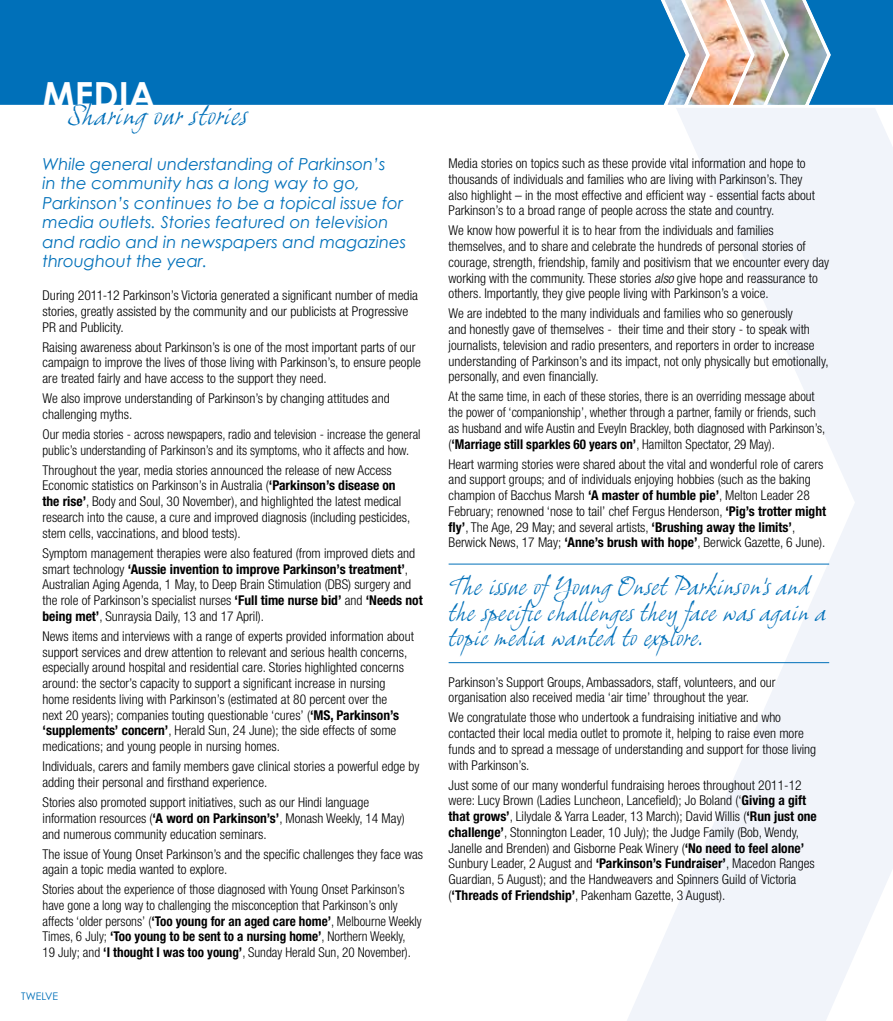
<style>
.page{position:relative;width:893px;height:1021px;background:#fff}
.page>*{position:absolute;margin:0;border:0;box-sizing:border-box;transform-origin:0 0}
.t1{font:700 36px "Century Gothic";color:#fff}
.t2{font:italic 27px "Grimshaw Hand ITC";color:#0070b9}
.t3{font:italic 24px/25.5px "Grimshaw Hand ITC";letter-spacing:-.01em;color:#0070b9}
.t4{font:italic 16.5px/19.5px "Century Gothic";color:#0070b9}
.t5{font:300 condensed 13.5px/15.8px "Helvetica Neue LT";color:#000}
.t6{font:300 condensed 13.5px/15.8px "Helvetica Neue LT";color:#000;scale:.96 1}
.t7{font:10.5px "Century Gothic";color:#0070b9}
.s1{font-weight:700}
.s2{font-style:italic}
</style>
<div class="page">
<svg style="left:627px;top:110px;width:266px;height:910px;fill:#f1f4fa"></svg>
<div style="left:0;top:0;width:639px;height:105px;background:#0070b9"></div>
<img style="left:639px;top:0;width:254px;height:110px">
<hr style="left:449px;top:563px;width:380px;height:1px;background:#0070b9">
<hr style="left:449px;top:662px;width:380px;height:1px;background:#0070b9">
<h1 class="t1" style="left:43px;top:72px;width:115px">MEDIA</h1>
<h2 class="t2" style="left:68px;top:99px;width:181px">Sharing our stories</h2>
<p class="t4" style="left:43px;top:154px;width:365px">While general understanding of Parkinson’s<br>in the community has a long way to go, Parkinson’s continues to be a topical issue for media outlets. Stories featured on television and radio and in newspapers and magazines throughout the year.</p>
<p class="t5" style="left:43px;top:287px;width:377px">During 2011‑12 Parkinson’s Victoria generated a significant number of media stories, greatly assisted by the community and our publicists at Progressive<br>PR and Publicity.</p>
<p class="t5" style="left:43px;top:339px;width:380px">Raising awareness about Parkinson’s is one of the most important parts of our campaign to improve the lives of those living with Parkinson’s, to ensure people are treated fairly and have access to the support they need.</p>
<p class="t5" style="left:43px;top:390px;width:349px">We also improve understanding of Parkinson’s by changing attitudes and challenging myths.</p>
<p class="t6" style="left:43px;top:426px;width:395px">Our media stories - across newspapers, radio and television - increase the general public’s understanding of Parkinson’s and its symptoms, who it affects and how.</p>
<p class="t5" style="left:43px;top:462px;width:369px">Throughout the year, media stories announced the release of new Access Economic statistics on Parkinson’s in Australia (<span class="s1">‘Parkinson’s disease on the rise’</span>, Body and Soul, 30 November), and highlighted the latest medical research into the cause, a cure and improved diagnosis (including pesticides, stem cells, vaccinations, and blood tests).</p>
<p class="t5" style="left:43px;top:545px;width:382px">Symptom management therapies were also featured (from improved diets and smart technology <span class="s1">‘Aussie invention to improve Parkinson’s treatment’</span>, Australian Aging Agenda, 1 May, to Deep Brain Stimulation (DBS) surgery and the role of Parkinson’s specialist nurses <span class="s1">‘Full time nurse bid’</span> and <span class="s1">‘Needs not being met’</span>, Sunraysia Daily, 13 and 17 April).</p>
<p class="t5" style="left:43px;top:628px;width:373px">News items and interviews with a range of experts provided information about support services and drew attention to relevant and serious health concerns, especially around hospital and residential care. Stories highlighted concerns around: the sector’s capacity to support a significant increase in nursing home residents living with Parkinson’s (estimated at 80 percent over the<br>next 20 years); companies touting questionable ‘cures’ (<span class="s1">‘MS, Parkinson’s ‘supplements’ concern’</span>, Herald Sun, 24 June); the side effects of some medications; and young people in nursing homes.</p>
<p class="t5" style="left:43px;top:758px;width:379px">Individuals, carers and family members gave clinical stories a powerful edge by adding their personal and firsthand experience.</p>
<p class="t5" style="left:43px;top:794px;width:364px">Stories also promoted support initiatives, such as our Hindi language information resources (<span class="s1">‘A word on Parkinson’s’</span>, Monash Weekly, 14 May) and numerous community education seminars.</p>
<p class="t5" style="left:43px;top:845px;width:382px">The issue of Young Onset Parkinson’s and the specific challenges they face was again a topic media wanted to explore.</p>
<p class="t5" style="left:43px;top:881px;width:381px">Stories about the experience of those diagnosed with Young Onset Parkinson’s have gone a long way to challenging the misconception that Parkinson’s only affects ‘older persons’ (<span class="s1">‘Too young for an aged care home’</span>, Melbourne Weekly Times, 6 July; <span class="s1">‘Too young to be sent to a nursing home’</span>, Northern Weekly,<br>19 July; and <span class="s1">‘I thought I was too young’</span>, Sunday Herald Sun, 20 November).</p>
<p class="t7" style="left:21px;top:989px;width:21px">TWELVE</p>
<p class="t5" style="left:449px;top:155px;width:368px">Media stories on topics such as these provide vital information and hope to thousands of individuals and families who are living with Parkinson’s. They also highlight – in the most effective and efficient way - essential facts about Parkinson’s to a broad range of people across the state and country.</p>
<p class="t5" style="left:449px;top:223px;width:382px">We know how powerful it is to hear from the individuals and families themselves, and to share and celebrate the hundreds of personal stories of courage, strength, friendship, family and positivism that we encounter every day working with the community. These stories <span class="s2">also</span> give hope and reassurance to others. Importantly, they give people living with Parkinson’s a voice.</p>
<p class="t5" style="left:449px;top:306px;width:382px">We are indebted to the many individuals and families who so generously<br>and honestly gave of themselves - their time and their story - to speak with journalists, television and radio presenters, and reporters in order to increase understanding of Parkinson’s and its impact, not only physically but emotionally, personally, and even financially.</p>
<p class="t6" style="left:449px;top:388px;width:394px">At the same time, in each of these stories, there is an overriding message about the power of ‘companionship’, whether through a partner, family or friends, such as husband and wife Austin and Eveyln Brackley, both diagnosed with Parkinson’s, (<span class="s1">‘Marriage still sparkles 60 years on’</span>, Hamilton Spectator, 29 May).</p>
<p class="t5" style="left:449px;top:456px;width:379px">Heart warming stories were shared about the vital and wonderful role of carers and support groups; and of individuals enjoying hobbies (such as the baking champion of Bacchus Marsh <span class="s1">‘A master of humble pie’</span>, Melton Leader 28<br>February; renowned ‘nose to tail’ chef Fergus Henderson, <span class="s1">‘Pig’s trotter might fly’</span>, The Age, 29 May; and several artists, <span class="s1">‘Brushing away the limits’</span>, Berwick News, 17 May; <span class="s1">‘Anne’s brush with hope’</span>, Berwick Gazette, 6 June).</p>
<h3 class="t3" style="left:449px;top:573px;width:380px">The issue ofYoung Onset Parkinson’s and the specific challenges they face was again a topic media wanted to explore.</h3>
<p class="t5" style="left:449px;top:674px;width:328px">Parkinson’s Support Groups, Ambassadors, staff, volunteers, and our organisation also received media ‘air time’ throughout the year.</p>
<p class="t5" style="left:449px;top:709px;width:369px">We congratulate those who undertook a fundraising initiative and who contacted their local media outlet to promote it, helping to raise even more funds and to spread a message of understanding and support for those living with Parkinson’s.</p>
<p class="t5" style="left:449px;top:777px;width:370px">Just some of our many wonderful fundraising heroes throughout 2011-12 were: Lucy Brown (Ladies Luncheon, Lancefield); Jo Boland (‘<span class="s1">Giving a gift that grows’</span>, Lilydale &amp; Yarra Leader, 13 March); David Willis (<span class="s1">‘Run just one challenge’</span>, Stonnington Leader, 10 July); the Judge Family (Bob, Wendy, Janelle and Brenden) and Gisborne Peak Winery (<span class="s1">‘No need to feel alone’ </span>Sunbury Leader, 2 August and <span class="s1">‘Parkinson’s Fundraiser’</span>, Macedon Ranges Guardian, 5 August); and the Handweavers and Spinners Guild of Victoria (<span class="s1">‘Threads of Friendship’</span>, Pakenham Gazette, 3 August).</p>
</div>
